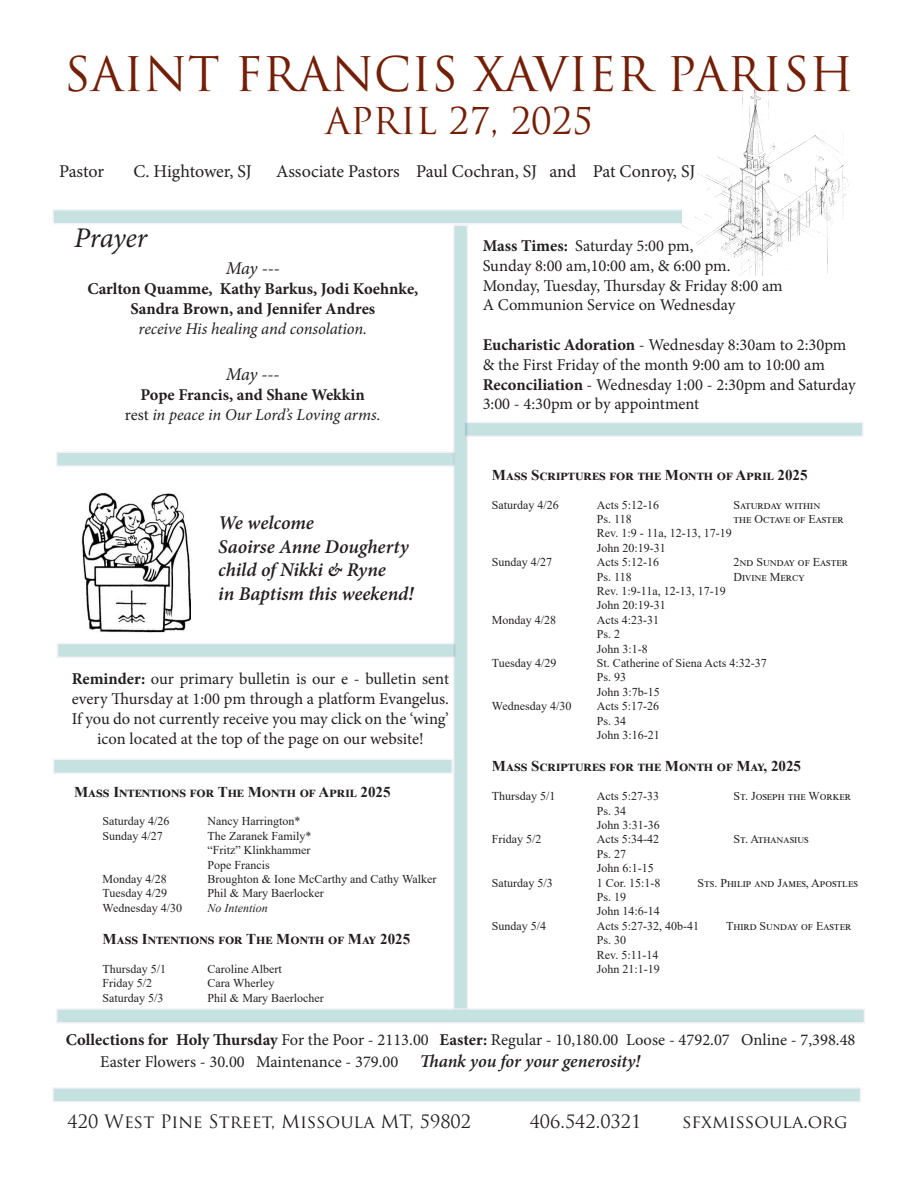
<style>
.page{position:relative;width:918px;height:1188px;background:#fff}
.page>*{position:absolute;margin:0;border:0;box-sizing:border-box;transform-origin:0 0}
.t1{font:46.5px "Trajan Pro";color:#731f07}
.t2{font:36px "Trajan Pro";color:#731f07}
.t3{font:italic 28.5px "Minion Pro";letter-spacing:-.005em;color:#231f20}
.t4{font:italic 600 19.5px "Minion Pro";letter-spacing:-.005em;color:#231f20}
.t5{font:18px "Minion Pro";letter-spacing:-.005em;color:#231f20}
.t6{font:18px "Trajan Pro";color:#231f20}
.t7{font:italic 18px "Minion Pro";letter-spacing:-.025em;color:#231f20}
.t8{font:16.5px/19.8px "Minion Pro";color:#231f20}
.t9{font:700 16.5px/19.8px "Minion Pro";color:#231f20;text-align:center}
.t10{font:italic 16.5px "Minion Pro";letter-spacing:-.005em;color:#231f20}
.t11{font:700 15px "Times New Roman";color:#231f20}
.t12{font:12px "Times New Roman";color:#231f20}
.t13{font:12px "Times New Roman";letter-spacing:.07em;color:#231f20}
.t14{font:italic 12px "Times New Roman";color:#231f20}
.s1{font-style:normal}
.s2{font-weight:700}
.s3{font-weight:600;font-style:italic;font-size:18px}
</style>
<div class="page">
<div style="left:52px;top:209px;width:810px;height:15px;background:#c5e2e1;border:2px solid #d8cfe8"></div>
<div style="left:453px;top:224px;width:15px;height:786px;background:#c5e2e1;border:2px solid #d8cfe8"></div>
<div style="left:52px;top:1087px;width:809px;height:16px;background:#c5e2e1;border:2px solid #d8cfe8"></div>
<img style="left:682px;top:54px;width:180px;height:222px">
<div style="left:56px;top:1008px;width:809px;height:16px;background:#c5e2e1;border:2px solid #d8cfe8"></div>
<div style="left:53px;top:759px;width:400px;height:15px;background:#c5e2e1;border:2px solid #d8cfe8"></div>
<div style="left:57px;top:643px;width:400px;height:15px;background:#c5e2e1;border:2px solid #d8cfe8"></div>
<div style="left:463px;top:422px;width:401px;height:15px;background:#c5e2e1;border:2px solid #d8cfe8"></div>
<div style="left:56px;top:451px;width:400px;height:16px;background:#c5e2e1;border:2px solid #d8cfe8"></div>
<img style="left:81px;top:493px;width:110px;height:140px">
<p class="t1" style="left:64px;top:45px;width:791px">SAINT FRANCIS XAVIER PARISH</p>
<p class="t2" style="left:325px;top:98px;width:269px">APRIL 27, 2025</p>
<p class="t5" style="left:59px;top:159px;width:47px">Pastor</p>
<p class="t5" style="left:133px;top:159px;width:120px">C. Hightower, SJ</p>
<p class="t5" style="left:276px;top:159px;width:421px">Associate Pastors Paul Cochran, SJ and Pat Conroy, SJ</p>
<p class="t3" style="left:74px;top:218px;width:75px">Prayer</p>
<p class="t7" style="left:226px;top:256px;width:55px">May ---</p>
<p class="t9" style="left:87px;top:279px;width:332px">Carlton Quamme, Kathy Barkus, Jodi Koehnke,<br>Sandra Brown, and Jennifer Andres</p>
<p class="t10" style="left:139px;top:317px;width:230px">receive His healing and consolation.</p>
<p class="t7" style="left:226px;top:362px;width:55px">May ---</p>
<p class="t9" style="left:141px;top:385px;width:226px">Pope Francis, and Shane Wekkin</p>
<p class="t10" style="left:125px;top:403px;width:257px"><span class="s1">rest</span> in peace in Our Lord’s Loving arms.</p>
<p class="t4" style="left:218px;top:509px;width:97px">We welcome</p>
<p class="t4" style="left:218px;top:533px;width:192px">Saoirse Anne Dougherty</p>
<p class="t4" style="left:218px;top:556px;width:169px">child of Nikki &amp; Ryne</p>
<p class="t4" style="left:218px;top:580px;width:197px">in Baptism this weekend!</p>
<p class="t8" style="left:72px;top:669px;width:379px;text-align:center"><span class="s2">Reminder:</span> our primary bulletin is our e - bulletin sent every Thursday at 1:00 pm through a platform Evangelus.<br>If you do not currently receive you may click on the ‘wing’ icon located at the top of the page on our website!</p>
<p class="t11" style="left:74px;top:781px;width:318px">Mass Intentions for The Month of April 2025</p>
<p class="t12" style="left:103px;top:813px;width:68px">Saturday 4/26</p>
<p class="t12" style="left:208px;top:813px;width:94px">Nancy Harrington*</p>
<p class="t12" style="left:103px;top:827px;width:62px">Sunday 4/27</p>
<p class="t12" style="left:208px;top:827px;width:105px">The Zaranek Family*</p>
<p class="t12" style="left:208px;top:842px;width:104px">“Fritz” Klinkhammer</p>
<p class="t12" style="left:208px;top:856px;width:64px">Pope Francis</p>
<p class="t12" style="left:103px;top:871px;width:66px">Monday 4/28</p>
<p class="t12" style="left:208px;top:871px;width:230px">Broughton &amp; Ione McCarthy and Cathy Walker</p>
<p class="t12" style="left:103px;top:885px;width:66px">Tuesday 4/29</p>
<p class="t12" style="left:208px;top:885px;width:118px">Phil &amp; Mary Baerlocker</p>
<p class="t12" style="left:103px;top:899px;width:81px">Wednesday 4/30</p>
<p class="t14" style="left:208px;top:900px;width:62px">No Intention</p>
<p class="t11" style="left:103px;top:928px;width:309px">Mass Intentions for The Month of May 2025</p>
<p class="t12" style="left:103px;top:961px;width:65px">Thursday 5/1</p>
<p class="t12" style="left:208px;top:961px;width:76px">Caroline Albert</p>
<p class="t12" style="left:103px;top:975px;width:51px">Friday 5/2</p>
<p class="t12" style="left:208px;top:975px;width:68px">Cara Wherley</p>
<p class="t12" style="left:103px;top:989px;width:62px">Saturday 5/3</p>
<p class="t12" style="left:208px;top:989px;width:118px">Phil &amp; Mary Baerlocher</p>
<p class="t8" style="left:483px;top:236px;width:212px"><span class="s2">Mass Times:</span> Saturday 5:00 pm,</p>
<p class="t8" style="left:483px;top:256px;width:249px">Sunday 8:00 am,10:00 am, &amp; 6:00 pm.</p>
<p class="t8" style="left:483px;top:276px;width:301px">Monday, Tuesday, Thursday &amp; Friday 8:00 am</p>
<p class="t8" style="left:483px;top:295px;width:254px">A Communion Service on Wednesday</p>
<p class="t8" style="left:483px;top:335px;width:365px"><span class="s2">Eucharistic Adoration</span> - Wednesday 8:30am to 2:30pm &amp; the First Friday of the month 9:00 am to 10:00 am</p>
<p class="t8" style="left:483px;top:375px;width:375px"><span class="s2">Reconciliation</span> - Wednesday 1:00 - 2:30pm and Saturday<br>3:00 - 4:30pm or by appointment</p>
<p class="t11" style="left:492px;top:464px;width:317px">Mass Scriptures for the Month of April 2025</p>
<p class="t12" style="left:492px;top:496px;width:68px">Saturday 4/26</p>
<p class="t12" style="left:597px;top:496px;width:64px">Acts 5:12-16</p>
<p class="t12" style="left:733px;top:496px;width:87px">Saturday within</p>
<p class="t12" style="left:597px;top:511px;width:36px">Ps. 118</p>
<p class="t12" style="left:733px;top:511px;width:109px">the Octave of Easter</p>
<p class="t12" style="left:597px;top:525px;width:136px">Rev. 1:9 - 11a, 12-13, 17-19</p>
<p class="t12" style="left:597px;top:539px;width:70px">John 20:19-31</p>
<p class="t12" style="left:492px;top:554px;width:62px">Sunday 4/27</p>
<p class="t12" style="left:597px;top:554px;width:64px">Acts 5:12-16</p>
<p class="t12" style="left:733px;top:554px;width:114px">2nd Sunday of Easter</p>
<p class="t12" style="left:597px;top:568px;width:36px">Ps. 118</p>
<p class="t12" style="left:733px;top:568px;width:72px">Divine Mercy</p>
<p class="t12" style="left:597px;top:583px;width:130px">Rev. 1:9-11a, 12-13, 17-19</p>
<p class="t12" style="left:597px;top:597px;width:70px">John 20:19-31</p>
<p class="t12" style="left:492px;top:611px;width:66px">Monday 4/28</p>
<p class="t12" style="left:597px;top:611px;width:64px">Acts 4:23-31</p>
<p class="t12" style="left:597px;top:626px;width:25px">Ps. 2</p>
<p class="t12" style="left:597px;top:640px;width:52px">John 3:1-8</p>
<p class="t12" style="left:492px;top:655px;width:66px">Tuesday 4/29</p>
<p class="t12" style="left:597px;top:655px;width:171px">St. Catherine of Siena Acts 4:32-37</p>
<p class="t12" style="left:597px;top:669px;width:31px">Ps. 93</p>
<p class="t12" style="left:597px;top:683px;width:64px">John 3:7b-15</p>
<p class="t12" style="left:492px;top:698px;width:81px">Wednesday 4/30</p>
<p class="t12" style="left:597px;top:698px;width:64px">Acts 5:17-26</p>
<p class="t12" style="left:597px;top:712px;width:31px">Ps. 34</p>
<p class="t12" style="left:597px;top:727px;width:64px">John 3:16-21</p>
<p class="t11" style="left:492px;top:756px;width:311px">Mass Scriptures for the Month of May, 2025</p>
<p class="t12" style="left:492px;top:788px;width:65px">Thursday 5/1</p>
<p class="t12" style="left:597px;top:788px;width:64px">Acts 5:27-33</p>
<p class="t12" style="left:733px;top:788px;width:117px">St. Joseph the Worker</p>
<p class="t12" style="left:597px;top:802px;width:31px">Ps. 34</p>
<p class="t12" style="left:597px;top:817px;width:64px">John 3:31-36</p>
<p class="t12" style="left:492px;top:831px;width:51px">Friday 5/2</p>
<p class="t12" style="left:597px;top:831px;width:64px">Acts 5:34-42</p>
<p class="t13" style="left:733px;top:831px;width:77px">St. Athanasius</p>
<p class="t12" style="left:597px;top:845px;width:31px">Ps. 27</p>
<p class="t12" style="left:597px;top:860px;width:58px">John 6:1-15</p>
<p class="t12" style="left:492px;top:874px;width:62px">Saturday 5/3</p>
<p class="t12" style="left:597px;top:874px;width:65px">1 Cor. 15:1-8</p>
<p class="t12" style="left:697px;top:874px;width:162px">Sts. Philip and James, Apostles</p>
<p class="t12" style="left:597px;top:889px;width:31px">Ps. 19</p>
<p class="t12" style="left:597px;top:903px;width:64px">John 14:6-14</p>
<p class="t12" style="left:492px;top:917px;width:56px">Sunday 5/4</p>
<p class="t12" style="left:597px;top:917px;width:104px">Acts 5:27-32, 40b-41</p>
<p class="t12" style="left:726px;top:917px;width:125px">Third Sunday of Easter</p>
<p class="t12" style="left:597px;top:932px;width:31px">Ps. 30</p>
<p class="t12" style="left:597px;top:946px;width:63px">Rev. 5:11-14</p>
<p class="t12" style="left:597px;top:961px;width:64px">John 21:1-19</p>
<p class="t8" style="left:100px;top:1029px;width:757px;line-height:21.6px;text-indent:-35px"><span class="s2">Collections for Holy Thursday</span> For the Poor - 2113.00 <span class="s2">Easter:</span> Regular - 10,180.00 Loose - 4792.07 Online - 7,398.48<br>Easter Flowers - 30.00 Maintenance - 379.00 <span class="s3">Thank you for your generosity!</span></p>
<p class="t6" style="left:68px;top:1110px;width:405px">420 West Pine Street, Missoula MT, 59802</p>
<p class="t6" style="left:530px;top:1110px;width:113px">406.542.0321</p>
<p class="t6" style="left:682px;top:1110px;width:167px">sfxmissoula.org</p>
</div>
